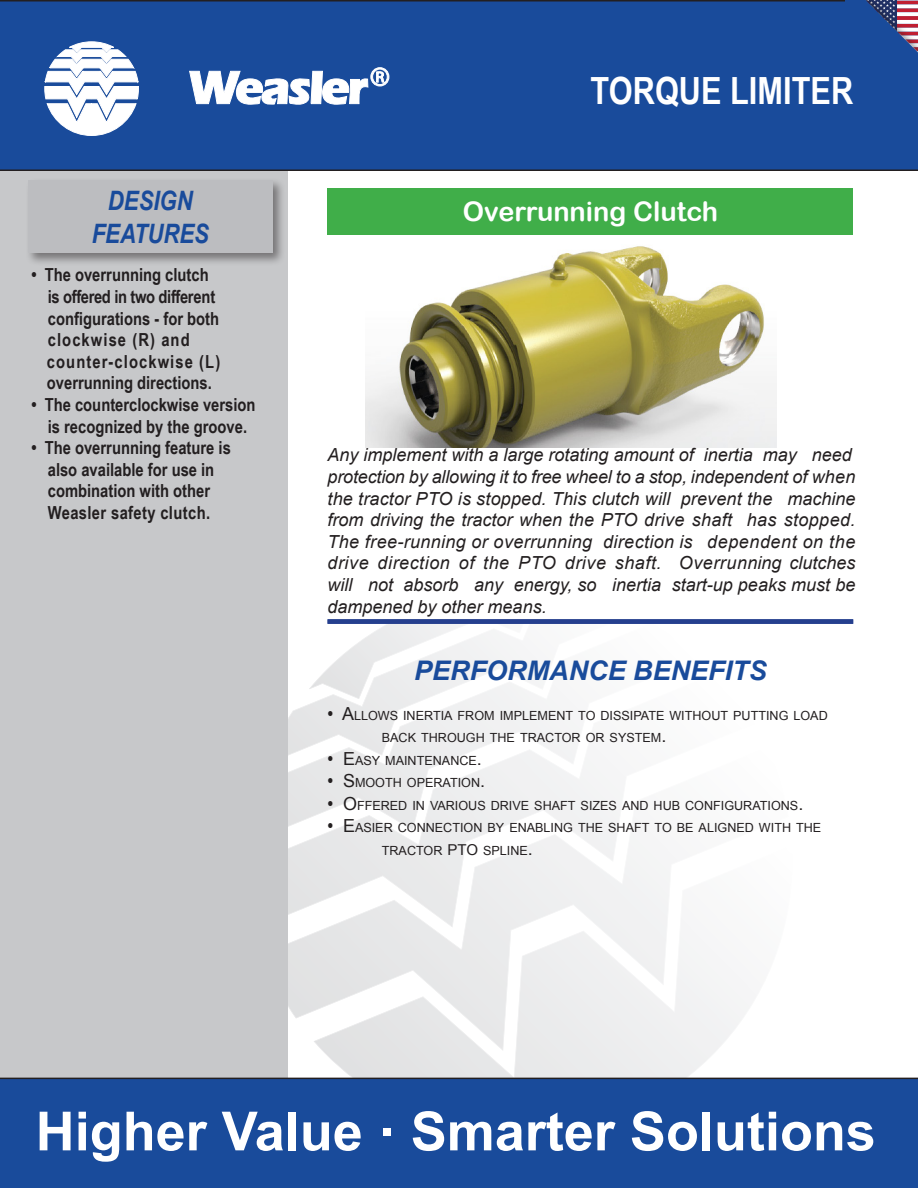
<style>
.page{position:relative;width:918px;height:1188px;background:#fff}
.page>*{position:absolute;margin:0;border:0;box-sizing:border-box;transform-origin:0 0}
.t1{font:700 54px "Arial";color:#fff}
.t2{font:700 37.5px "Arial Narrow";color:#fff}
.t3{font:italic 700 27px "Arial";color:#194b9b}
.t4{font:27px "Arial Rounded MT Bold";color:#fff}
.t5{font:italic 700 26.7px "Arial Narrow";color:#194b9b}
.t6{font:italic 18px/21.6px "Arial";color:#231f20}
.t7{font:700 18px "Arial Narrow";color:#231f20}
.t8{font:italic 18px/21.6px "Arial";letter-spacing:.02em;color:#231f20}
.t9{font:700 18px "Arial Narrow";letter-spacing:.06em;color:#231f20}
.t10{font:700 18px "Arial Narrow";letter-spacing:-.02em;color:#231f20}
.t11{font:700 18px "Arial Narrow";letter-spacing:.02em;color:#231f20}
.t12{font:12.6px "Arial";color:#231f20}
.s1{font-family:"Arial Narrow";font-weight:700;font-size:18px}
.s2{font-size:18px}
.s3{font-size:15px}
</style>
<div class="page">
<svg style="left:314px;top:1051px;width:483px;height:27px"></svg>
<svg style="left:288px;top:929px;width:462px;height:122px"></svg>
<svg style="left:288px;top:844px;width:382px;height:85px"></svg>
<svg style="left:288px;top:765px;width:353px;height:79px"></svg>
<svg style="left:288px;top:696px;width:306px;height:69px"></svg>
<svg style="left:309px;top:619px;width:239px;height:80px"></svg>
<div style="left:0;top:146px;width:288px;height:1040px;background:#c7c8ca"></div>
<img style="left:365px;top:246px;width:412px;height:202px">
<div style="left:0;top:0;width:918px;height:171px;background:#194b9b"></div>
<svg style="left:45px;top:42px;width:94px;height:93px"></svg>
<svg style="left:189px;top:67px;width:200px;height:39px"></svg>
<div style="left:0;top:1078px;width:918px;height:110px;background:#194b9b"></div>
<div style="left:328px;top:188px;width:525px;height:46px;background:#40ae49"></div>
<div style="left:25px;top:178px;width:261px;height:89px;background:#231f20;opacity:.5"></div>
<div style="left:28px;top:180px;width:244px;height:73px;background:#bcbdc0"></div>
<div style="left:328px;top:619px;width:525px;height:5px;background:#253f8e"></div>
<div style="left:846px;top:0;width:72px;height:72px;background:#194b9b"></div>
<svg style="left:866px;top:0;width:52px;height:52px"></svg>
<p class="t5" style="left:108px;top:181px;width:86px">DESIGN</p>
<p class="t5" style="left:92px;top:213px;width:119px">FEATURES</p>
<p class="t7" style="left:31px;top:261px;width:179px">• The overrunning clutch</p>
<p class="t10" style="left:48px;top:283px;width:169px">is offered in two different</p>
<p class="t7" style="left:48px;top:305px;width:173px">configurations - for both</p>
<p class="t9" style="left:48px;top:326px;width:143px">clockwise (R) and</p>
<p class="t9" style="left:47px;top:348px;width:175px">counter-clockwise (L)</p>
<p class="t7" style="left:47px;top:369px;width:166px">overrunning directions.</p>
<p class="t7" style="left:31px;top:391px;width:226px">• The counterclockwise version</p>
<p class="t7" style="left:48px;top:413px;width:201px">is recognized by the groove.</p>
<p class="t7" style="left:31px;top:434px;width:201px">• The overrunning feature is</p>
<p class="t7" style="left:48px;top:456px;width:168px">also available for use in</p>
<p class="t7" style="left:48px;top:477px;width:164px">combination with other</p>
<p class="t11" style="left:48px;top:499px;width:164px">Weasler safety clutch.</p>
<p class="t2" style="left:591px;top:62px;width:264px">TORQUE LIMITER</p>
<p class="t4" style="left:463px;top:196px;width:257px">Overrunning Clutch</p>
<p class="t6" style="left:328px;top:445px;width:526px">Any implement with a large rotating amount of inertia may need</p>
<p class="t6" style="left:328px;top:466px;width:529px">protection by allowing it to free wheel to a stop, independent of when the tractor PTO is stopped. This clutch will prevent the machine</p>
<p class="t8" style="left:328px;top:509px;width:529px">from driving the tractor when the PTO drive shaft has stopped.<br>The free-running or overrunning direction is dependent on the</p>
<p class="t6" style="left:328px;top:553px;width:529px;text-align:justify">drive direction of the PTO drive shaft. Overrunning clutches will not absorb any energy, so inertia start-up peaks must be dampened by other means.</p>
<p class="t3" style="left:414px;top:652px;width:354px">PERFORMANCE BENEFITS</p>
<p class="t12" style="left:328px;top:707px;width:501px"><span class="s1">•</span> <span class="s2">A</span>LLOWS INERTIA FROM IMPLEMENT TO DISSIPATE WITHOUT PUTTING LOAD</p>
<p class="t12" style="left:382px;top:730px;width:286px">BACK THROUGH THE TRACTOR OR SYSTEM<span class="s2">.</span></p>
<p class="t12" style="left:328px;top:752px;width:156px"><span class="s1">•</span> <span class="s2">E</span>ASY MAINTENANCE<span class="s2">.</span></p>
<p class="t12" style="left:328px;top:775px;width:159px"><span class="s1">•</span> <span class="s2">S</span>MOOTH OPERATION<span class="s2">.</span></p>
<p class="t12" style="left:328px;top:797px;width:477px"><span class="s1">•</span> <span class="s2">O</span>FFERED IN VARIOUS DRIVE SHAFT SIZES AND HUB CONFIGURATIONS<span class="s2">.</span></p>
<p class="t12" style="left:328px;top:820px;width:495px"><span class="s1">•</span> <span class="s2">E</span>ASIER CONNECTION BY ENABLING THE SHAFT TO BE ALIGNED WITH THE</p>
<p class="t12" style="left:382px;top:842px;width:77px">TRACTOR <span class="s3">PTO</span></p>
<p class="t12" style="left:483px;top:842px;width:51px">SPLINE<span class="s2">.</span></p>
<p class="t1" style="left:36px;top:1095px;width:842px">Higher Value · Smarter Solutions</p>
</div>
